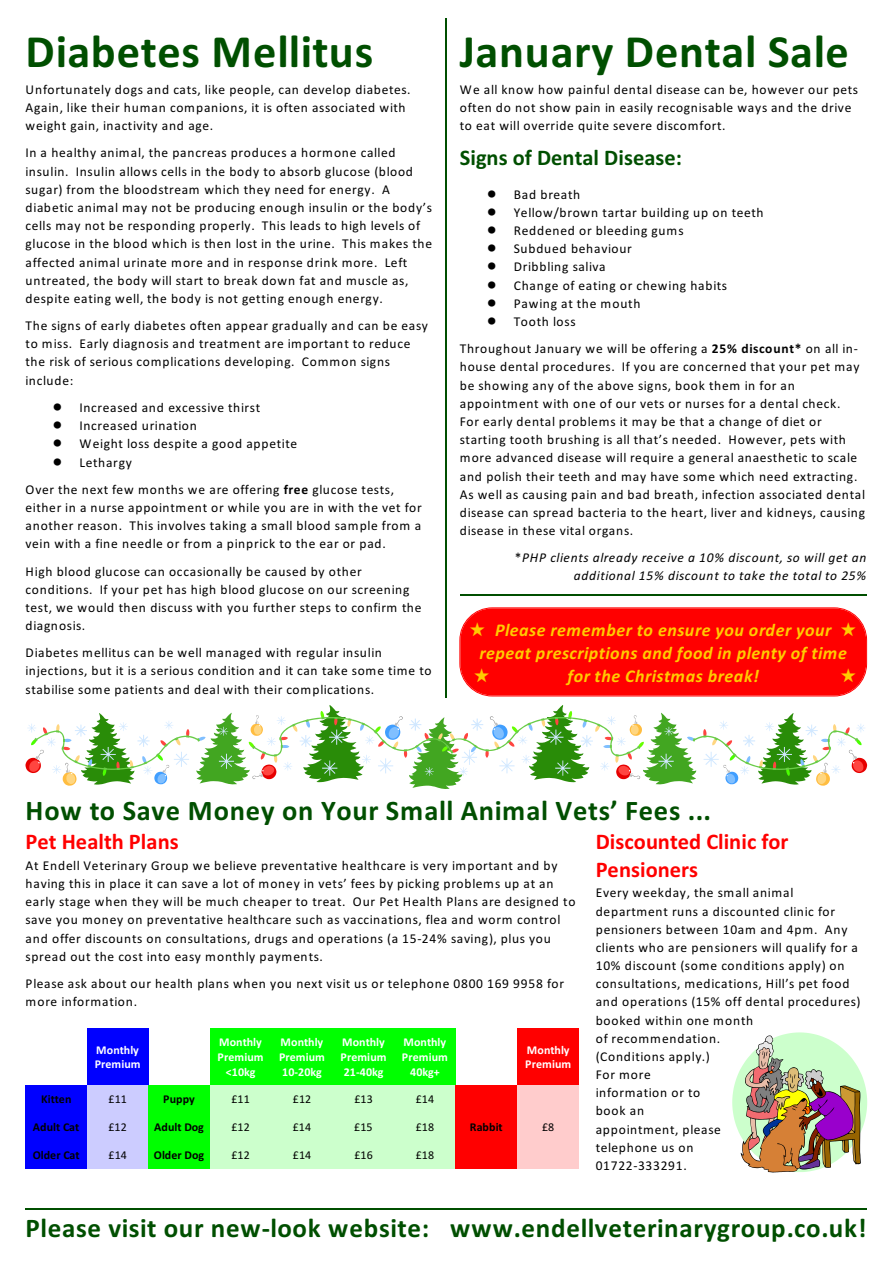
<style>
.page{position:relative;width:894px;height:1263px;background:#fff}
.page>*{position:absolute;margin:0;border:0;box-sizing:border-box;transform-origin:0 0}
.t1{font:700 46.5px "Calibri";letter-spacing:.015em;color:#004f00}
.t2{font:700 28.5px "Calibri";letter-spacing:.025em;color:#004f00}
.t3{font:700 27px "Calibri";letter-spacing:.025em;color:#004f00}
.t4{font:700 22.35px/27.6px "Calibri";letter-spacing:.005em;color:#f00}
.t5{font:700 22.35px "Calibri";letter-spacing:.005em;color:#004f00}
.t6{font:italic 700 18px/23.2px "Calibri";letter-spacing:.03em;color:#fc0;text-align:center}
.t7{font:13.5px/18.1px "Calibri";letter-spacing:.05em;color:#000}
.t8{font:italic 13.5px/18.1px "Calibri";letter-spacing:.055em;color:#000;text-align:right}
.t9{font:700 12px/14.7px "Calibri";letter-spacing:.01em;color:#fff}
.t10{font:700 12px "Calibri";letter-spacing:.01em;color:#000}
.t11{font:12px "Calibri";letter-spacing:.01em;color:#000}
.s1{font-weight:700}
.s2{font-style:normal}
</style>
<div class="page">
<hr style="left:26px;top:1209px;width:841px;height:1px;background:#004f00">
<hr style="left:445px;top:18px;width:1px;height:679px;background:#004f00">
<div style="left:87px;top:1028px;width:61px;height:57px;background:#00f"></div>
<div style="left:210px;top:1028px;width:61px;height:57px;background:#0f0"></div>
<div style="left:271px;top:1028px;width:62px;height:57px;background:#0f0"></div>
<div style="left:333px;top:1028px;width:61px;height:57px;background:#0f0"></div>
<div style="left:394px;top:1028px;width:62px;height:57px;background:#0f0"></div>
<div style="left:517px;top:1028px;width:62px;height:57px;background:#f00"></div>
<div style="left:26px;top:1085px;width:61px;height:28px;background:#00f"></div>
<div style="left:87px;top:1085px;width:61px;height:28px;background:#ccf"></div>
<div style="left:148px;top:1085px;width:62px;height:28px;background:#0f0"></div>
<div style="left:210px;top:1085px;width:61px;height:28px;background:#cfc"></div>
<div style="left:271px;top:1085px;width:62px;height:28px;background:#cfc"></div>
<div style="left:333px;top:1085px;width:61px;height:28px;background:#cfc"></div>
<div style="left:394px;top:1085px;width:62px;height:28px;background:#cfc"></div>
<div style="left:456px;top:1085px;width:61px;height:28px;background:#f00"></div>
<div style="left:517px;top:1085px;width:62px;height:28px;background:#fcc"></div>
<div style="left:26px;top:1113px;width:61px;height:28px;background:#00f"></div>
<div style="left:87px;top:1113px;width:61px;height:28px;background:#ccf"></div>
<div style="left:148px;top:1113px;width:62px;height:28px;background:#0f0"></div>
<div style="left:210px;top:1113px;width:61px;height:28px;background:#cfc"></div>
<div style="left:271px;top:1113px;width:62px;height:28px;background:#cfc"></div>
<div style="left:333px;top:1113px;width:61px;height:28px;background:#cfc"></div>
<div style="left:394px;top:1113px;width:62px;height:28px;background:#cfc"></div>
<div style="left:456px;top:1113px;width:61px;height:28px;background:#f00"></div>
<div style="left:517px;top:1113px;width:62px;height:28px;background:#fcc"></div>
<div style="left:26px;top:1141px;width:61px;height:27px;background:#00f"></div>
<div style="left:87px;top:1141px;width:61px;height:27px;background:#ccf"></div>
<div style="left:148px;top:1141px;width:62px;height:27px;background:#0f0"></div>
<div style="left:210px;top:1141px;width:61px;height:27px;background:#cfc"></div>
<div style="left:271px;top:1141px;width:62px;height:27px;background:#cfc"></div>
<div style="left:333px;top:1141px;width:61px;height:27px;background:#cfc"></div>
<div style="left:394px;top:1141px;width:62px;height:27px;background:#cfc"></div>
<div style="left:456px;top:1141px;width:61px;height:27px;background:#f00"></div>
<div style="left:517px;top:1141px;width:62px;height:27px;background:#fcc"></div>
<svg style="left:26px;top:705px;width:841px;height:84px"></svg>
<div style="left:460px;top:608px;width:407px;height:88px;background:#f00;border-radius:32px"></div>
<div style="left:460px;top:608px;width:407px;height:88px;border:1px solid #f00;border-radius:32px"></div>
<svg style="left:732px;top:1032px;width:135px;height:140px"></svg>
<hr style="left:460px;top:594px;width:407px;height:1px;background:#004f00">
<h1 class="t1" style="left:26px;top:32px;width:349px">Diabetes Mellitus</h1>
<p class="t7" style="left:26px;top:81px;width:387px">Unfortunately dogs and cats, like people, can develop diabetes.<br>Again, like their human companions, it is often associated with weight gain, inactivity and age.</p>
<p class="t7" style="left:26px;top:145px;width:408px">In a healthy animal, the pancreas produces a hormone called insulin. Insulin allows cells in the body to absorb glucose (blood sugar) from the bloodstream which they need for energy. A diabetic animal may not be producing enough insulin or the body’s cells may not be responding properly. This leads to high levels of glucose in the blood which is then lost in the urine. This makes the affected animal urinate more and in response drink more. Left untreated, the body will start to break down fat and muscle as, despite eating well, the body is not getting enough energy.</p>
<p class="t7" style="left:26px;top:318px;width:404px">The signs of early diabetes often appear gradually and can be easy to miss. Early diagnosis and treatment are important to reduce the risk of serious complications developing. Common signs include:</p>
<p class="t7" style="left:80px;top:400px;width:219px">Increased and excessive thirst<br>Increased urination<br>Weight loss despite a good appetite<br>Lethargy</p>
<p class="t7" style="left:26px;top:481px;width:398px">Over the next few months we are offering <span class="s1">free</span> glucose tests, either in a nurse appointment or while you are in with the vet for another reason. This involves taking a small blood sample from a vein with a fine needle or from a pinprick to the ear or pad.</p>
<p class="t7" style="left:26px;top:563px;width:398px">High blood glucose can occasionally be caused by other conditions. If your pet has high blood glucose on our screening test, we would then discuss with you further steps to confirm the diagnosis.</p>
<p class="t7" style="left:26px;top:645px;width:407px">Diabetes mellitus can be well managed with regular insulin injections, but it is a serious condition and it can take some time to stabilise some patients and deal with their complications.</p>
<h1 class="t1" style="left:460px;top:32px;width:391px">January Dental Sale</h1>
<p class="t7" style="left:460px;top:81px;width:400px">We all know how painful dental disease can be, however our pets often do not show pain in easily recognisable ways and the drive to eat will override quite severe discomfort.</p>
<h3 class="t5" style="left:460px;top:148px;width:224px">Signs of Dental Disease:</h3>
<p class="t7" style="left:514px;top:186px;width:251px">Bad breath<br>Yellow/brown tartar building up on teeth<br>Reddened or bleeding gums<br>Subdued behaviour<br>Dribbling saliva<br>Change of eating or chewing habits<br>Pawing at the mouth<br>Tooth loss</p>
<p class="t7" style="left:460px;top:341px;width:407px">Throughout January we will be offering a <span class="s1">25% discount*</span> on all in&shy;house dental procedures. If you are concerned that your pet may be showing any of the above signs, book them in for an appointment with one of our vets or nurses for a dental check.<br>For early dental problems it may be that a change of diet or starting tooth brushing is all that’s needed. However, pets with more advanced disease will require a general anaesthetic to scale and polish their teeth and may have some which need extracting.<br>As well as causing pain and bad breath, infection associated dental disease can spread bacteria to the heart, liver and kidneys, causing disease in these vital organs.</p>
<p class="t8" style="left:515px;top:550px;width:353px"><span class="s2">*</span>PHP clients already receive a 10% discount, so will get an additional 15% discount to take the total to 25%</p>
<h3 class="t6" style="left:479px;top:619px;width:369px">Please remember to ensure you order your repeat prescriptions and food in plenty of time for the Christmas break!</h3>
<h2 class="t2" style="left:26px;top:799px;width:687px">How to Save Money on Your Small Animal Vets’ Fees ...</h2>
<h3 class="t4" style="left:26px;top:830px;width:155px">Pet Health Plans</h3>
<p class="t7" style="left:26px;top:857px;width:551px">At Endell Veterinary Group we believe preventative healthcare is very important and by having this in place it can save a lot of money in vets’ fees by picking problems up at an early stage when they will be much cheaper to treat. Our Pet Health Plans are designed to save you money on preventative healthcare such as vaccinations, flea and worm control and offer discounts on consultations, drugs and operations (a 15-24% saving), plus you spread out the cost into easy monthly payments.</p>
<p class="t7" style="left:26px;top:975px;width:540px">Please ask about our health plans when you next visit us or telephone 0800 169 9958 for more information.</p>
<p class="t9" style="left:95px;top:1043px;width:48px">Monthly<br>Premium</p>
<p class="t9" style="left:218px;top:1036px;width:48px;text-align:center">Monthly<br>Premium &lt;10kg</p>
<p class="t9" style="left:279px;top:1036px;width:48px">Monthly<br>Premium<br>10-20kg</p>
<p class="t9" style="left:341px;top:1036px;width:48px">Monthly<br>Premium<br>21-40kg</p>
<p class="t9" style="left:402px;top:1036px;width:48px;text-align:center">Monthly<br>Premium<br>40kg+</p>
<p class="t9" style="left:525px;top:1043px;width:48px">Monthly<br>Premium</p>
<p class="t10" style="left:41px;top:1094px;width:32px">Kitten</p>
<p class="t11" style="left:109px;top:1094px;width:20px">£11</p>
<p class="t10" style="left:163px;top:1094px;width:33px">Puppy</p>
<p class="t11" style="left:231px;top:1094px;width:20px">£11</p>
<p class="t11" style="left:293px;top:1094px;width:20px">£12</p>
<p class="t11" style="left:354px;top:1094px;width:20px">£13</p>
<p class="t11" style="left:416px;top:1094px;width:20px">£14</p>
<p class="t10" style="left:33px;top:1122px;width:48px">Adult Cat</p>
<p class="t11" style="left:108px;top:1122px;width:20px">£12</p>
<p class="t10" style="left:154px;top:1122px;width:51px">Adult Dog</p>
<p class="t11" style="left:231px;top:1122px;width:20px">£12</p>
<p class="t11" style="left:293px;top:1122px;width:20px">£14</p>
<p class="t11" style="left:354px;top:1122px;width:20px">£15</p>
<p class="t11" style="left:416px;top:1122px;width:20px">£18</p>
<p class="t10" style="left:470px;top:1122px;width:34px">Rabbit</p>
<p class="t11" style="left:542px;top:1122px;width:14px">£8</p>
<p class="t10" style="left:33px;top:1150px;width:49px">Older Cat</p>
<p class="t11" style="left:109px;top:1150px;width:20px">£14</p>
<p class="t10" style="left:154px;top:1150px;width:52px">Older Dog</p>
<p class="t11" style="left:231px;top:1150px;width:20px">£12</p>
<p class="t11" style="left:293px;top:1150px;width:20px">£14</p>
<p class="t11" style="left:354px;top:1150px;width:20px">£16</p>
<p class="t11" style="left:416px;top:1150px;width:20px">£18</p>
<h3 class="t4" style="left:596px;top:830px;width:194px">Discounted Clinic for<br>Pensioners</h3>
<p class="t7" style="left:596px;top:885px;width:266px">Every weekday, the small animal department runs a discounted clinic for pensioners between 10am and 4pm. Any clients who are pensioners will qualify for a<br>10% discount (some conditions apply) on consultations, medications, Hill’s pet food and operations (15% off dental procedures) booked within one month<br>of recommendation.<br>(Conditions apply.)<br>For more<br>information or to<br>book an<br>appointment, please<br>telephone us on<br>01722-333291.</p>
<h3 class="t3" style="left:26px;top:1217px;width:843px">Please visit our new-look website: www.endellveterinarygroup.co.uk!</h3>
</div>
